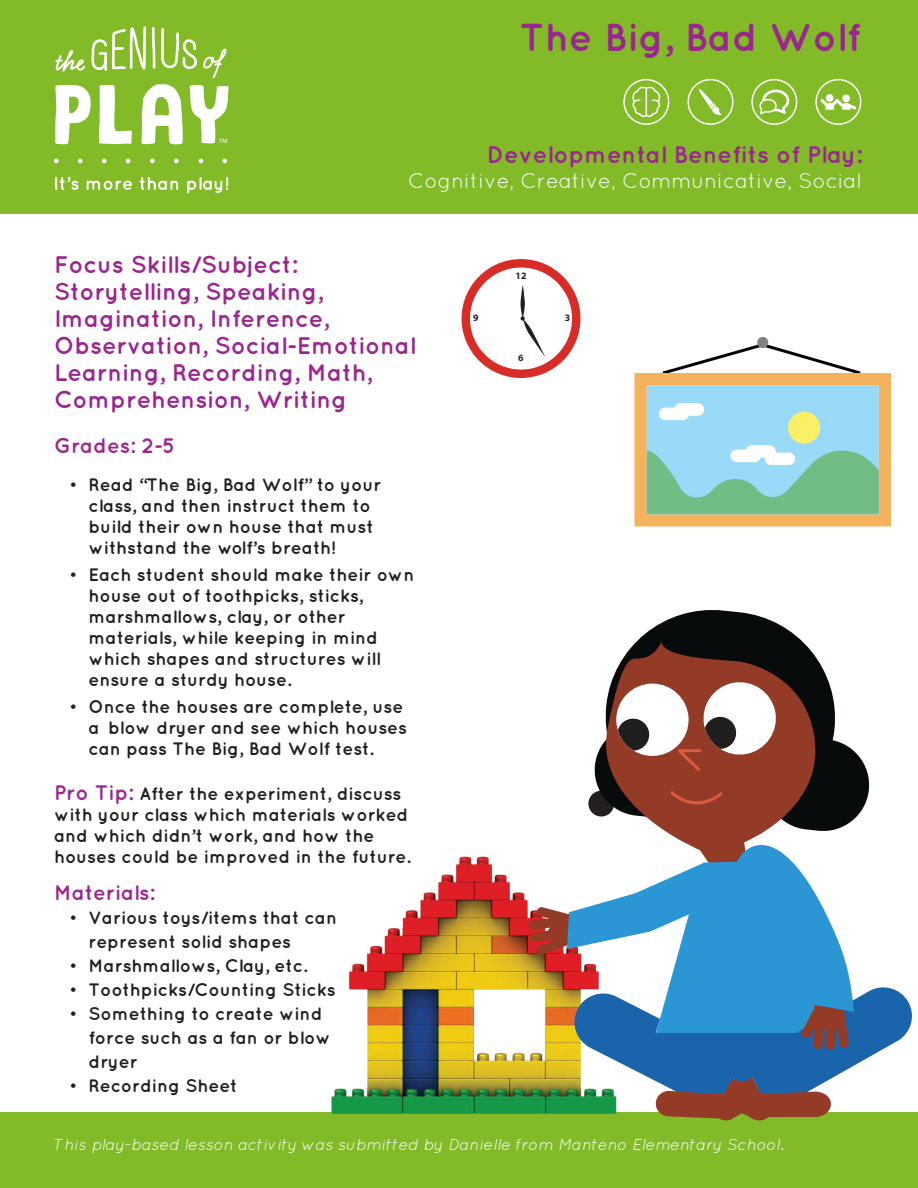
<style>
.page{position:relative;width:918px;height:1188px;background:#fff}
.page>*{position:absolute;margin:0;border:0;box-sizing:border-box;transform-origin:0 0}
.t1{font:700 39px "Quicksand";color:#9b268f}
.t2{font:700 24px/27px "Quicksand";color:#9b268f}
.t3{font:21px "Quicksand";color:#fff}
.t4{font:700 21px "Quicksand";color:#9b268f}
.t5{font:700 18px/21px "Quicksand";color:#231f20}
.t6{font:italic 15.9px "Quicksand";color:#fff}
.t7{font:700 9.75px "Myriad Pro";color:#231f20}
.t8{font:6px "Helvetica";color:#fff}
.s1{font-weight:400}
.s2{font-size:21px;color:#9b268f}
</style>
<div class="page">
<div style="left:0;top:1112px;width:918px;height:76px;background:#82bb27"></div>
<div style="left:0;top:0;width:918px;height:214px;background:#82bb27"></div>
<div style="left:462px;top:259px;width:118px;height:119px;background:#d82c27;border-radius:50%"></div>
<div style="left:470px;top:268px;width:102px;height:102px;background:#fff;border-radius:50%"></div>
<svg style="left:520px;top:285px;width:5px;height:34px"></svg>
<svg style="left:521px;top:316px;width:24px;height:41px"></svg>
<svg style="left:634px;top:337px;width:257px;height:189px"></svg>
<img style="left:331px;top:856px;width:285px;height:258px">
<svg style="left:55px;top:26px;width:174px;height:118px"></svg>
<svg style="left:55px;top:177px;width:24px;height:13px"></svg>
<svg style="left:87px;top:181px;width:45px;height:9px"></svg>
<svg style="left:140px;top:177px;width:38px;height:13px"></svg>
<svg style="left:187px;top:177px;width:41px;height:16px"></svg>
<svg style="left:102px;top:159px;width:5px;height:4px"></svg>
<svg style="left:126px;top:159px;width:4px;height:4px"></svg>
<svg style="left:54px;top:159px;width:5px;height:4px"></svg>
<svg style="left:78px;top:159px;width:4px;height:4px"></svg>
<svg style="left:150px;top:159px;width:5px;height:4px"></svg>
<svg style="left:174px;top:159px;width:5px;height:4px"></svg>
<svg style="left:199px;top:159px;width:4px;height:4px"></svg>
<svg style="left:222px;top:159px;width:5px;height:4px"></svg>
<svg style="left:623px;top:79px;width:46px;height:46px"></svg>
<svg style="left:630px;top:86px;width:33px;height:32px"></svg>
<div style="left:826px;top:94px;width:8px;height:8px;background:#fff;border-radius:50%"></div>
<div style="left:842px;top:94px;width:8px;height:8px;background:#fff;border-radius:50%"></div>
<div style="left:815px;top:79px;width:46px;height:46px;border:2px solid #fff;border-radius:50%"></div>
<svg style="left:820px;top:99px;width:36px;height:11px"></svg>
<div style="left:688px;top:79px;width:46px;height:46px;border:2px solid #fff;border-radius:50%"></div>
<svg style="left:698px;top:89px;width:24px;height:26px"></svg>
<svg style="left:751px;top:78px;width:47px;height:47px"></svg>
<svg style="left:636px;top:610px;width:192px;height:69px;fill:#080b0b"></svg>
<svg style="left:592px;top:642px;width:227px;height:221px"></svg>
<svg style="left:588px;top:679px;width:282px;height:154px"></svg>
<svg style="left:528px;top:863px;width:128px;height:93px"></svg>
<svg style="left:656px;top:837px;width:195px;height:146px;fill:#2a96d3"></svg>
<svg style="left:570px;top:983px;width:342px;height:130px"></svg>
<svg style="left:655px;top:1078px;width:176px;height:42px;background:#785854"></svg>
<svg style="left:801px;top:994px;width:53px;height:56px;background:#58607a"></svg>
<p class="t8" style="left:219px;top:136px;width:10px">TM</p>
<h1 class="t1" style="left:520px;top:14px;width:343px">The Big, Bad Wolf</h1>
<h2 class="t2" style="left:487px;top:140px;width:376px">Developmental Benefits of Play:</h2>
<p class="t3" style="left:408px;top:169px;width:455px">Cognitive, Creative, Communicative, Social</p>
<h2 class="t2" style="left:54px;top:251px;width:363px">Focus Skills/Subject:<br>Storytelling, Speaking,<br>Imagination, Inference,<br>Observation, Social-Emotional<br>Learning, Recording, Math,<br>Comprehension, Writing</h2>
<p class="t4" style="left:54px;top:433px;width:123px">Grades: 2-5</p>
<p class="t5" style="left:88px;top:473px;width:294px;text-indent:-19px"><span class="s1">•</span> Read “The Big, Bad Wolf” to your class, and then instruct them to build their own house that must withstand the wolf’s breath!</p>
<p class="t5" style="left:88px;top:563px;width:328px;text-indent:-19px"><span class="s1">•</span> Each student should make their own house out of toothpicks, sticks, marshmallows, clay, or other materials, while keeping in mind which shapes and structures will ensure a sturdy house.</p>
<p class="t5" style="left:88px;top:695px;width:320px;text-indent:-19px"><span class="s1">•</span> Once the houses are complete, use a blow dryer and see which houses can pass The Big, Bad Wolf test.</p>
<p class="t5" style="left:54px;top:782px;width:358px"><span class="s2">Pro Tip:</span> After the experiment, discuss with your class which materials worked and which didn’t work, and how the houses could be improved in the future.</p>
<p class="t4" style="left:54px;top:880px;width:102px">Materials:</p>
<p class="t5" style="left:88px;top:905px;width:250px;line-height:24px;text-indent:-19px"><span class="s1">•</span> Various toys/items that can represent solid shapes</p>
<p class="t5" style="left:69px;top:955px;width:240px"><span class="s1">•</span> Marshmallows, Clay, etc.</p>
<p class="t5" style="left:69px;top:979px;width:268px"><span class="s1">•</span> Toothpicks/Counting Sticks</p>
<p class="t5" style="left:88px;top:1001px;width:244px;line-height:24px;text-indent:-19px"><span class="s1">•</span> Something to create wind force such as a fan or blow dryer</p>
<p class="t5" style="left:69px;top:1075px;width:170px"><span class="s1">•</span> Recording Sheet</p>
<p class="t7" style="left:516px;top:270px;width:12px">12</p>
<p class="t7" style="left:473px;top:311px;width:7px">9</p>
<p class="t7" style="left:565px;top:311px;width:7px">3</p>
<p class="t7" style="left:518px;top:352px;width:7px">6</p>
<p class="t6" style="left:54px;top:1135px;width:731px">This play-based lesson activity was submitted by Danielle from Manteno Elementary School.</p>
</div>
